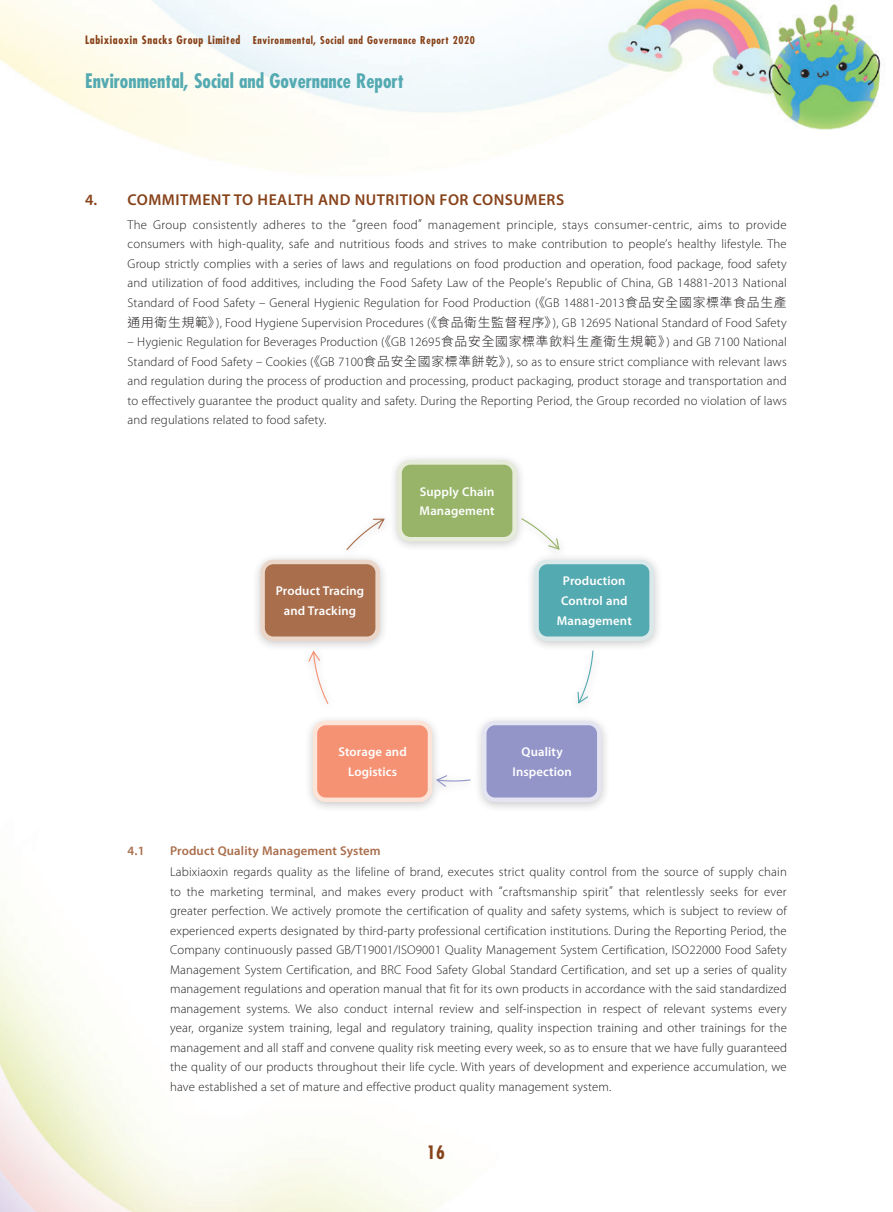
<style>
.page{position:relative;width:893px;height:1212px;background:#fff}
.page>*{position:absolute;margin:0;border:0;box-sizing:border-box;transform-origin:0 0}
.t1{font:700 condensed 19.5px "Futura Std";color:#54aab1}
.t2{font:700 condensed 18px "Futura Std";color:#874219}
.Heading_1{font:600 15.75px "Myriad Pro";letter-spacing:.03em;color:#874219}
.Body_Text{font:300 12.75px/19.5px "Myriad Pro";letter-spacing:.01em;color:#231f20;text-align:justify}
.Body_Text-2{font:600 12.75px/19.5px "Myriad Pro";letter-spacing:.01em;color:#fff;text-align:center}
.Heading_2{font:600 12.75px "Myriad Pro";letter-spacing:.01em;color:#a96e4c}
.t3{font:700 condensed 10.5px "Futura Std";letter-spacing:.055em;color:#874219}
.s1{font-size:11.25px}
.s2{font-family:"Source Han Sans TC"}
</style>
<div class="page">
<img style="left:0;top:0;width:881px;height:1212px">
<div style="left:251px;top:453px;width:412px;height:360px;background:#fff"></div>
<svg style="left:577px;top:650px;width:16px;height:54px"></svg>
<svg style="left:308px;top:651px;width:20px;height:53px"></svg>
<svg style="left:346px;top:519px;width:39px;height:31px"></svg>
<svg style="left:397px;top:460px;width:163px;height:90px"></svg>
<svg style="left:534px;top:560px;width:120px;height:81px;background:#6db5bb"></svg>
<svg style="left:260px;top:560px;width:120px;height:81px;background:#b58163"></svg>
<svg style="left:482px;top:721px;width:120px;height:81px;background:#a2a3d0"></svg>
<svg style="left:313px;top:721px;width:157px;height:81px"></svg>
<p class="t3" style="left:85px;top:34px;width:391px"><span class="s1">Labixiaoxin Snacks Group Limited</span> Environmental, Social and Governance Report 2020</p>
<h1 class="t1" style="left:85px;top:69px;width:320px">Environmental, Social and Governance Report</h1>
<p class="Heading_1" style="left:85px;top:190px;width:481px">4. COMMITMENT TO HEALTH AND NUTRITION FOR CONSUMERS</p>
<p class="Body_Text" style="left:128px;top:215px;width:661px">The Group consistently adheres to the “green food” management principle, stays consumer-centric, aims to provide consumers with high-quality, safe and nutritious foods and strives to make contribution to people’s healthy lifestyle. The Group strictly complies with a series of laws and regulations on food production and operation, food package, food safety and utilization of food additives, including the Food Safety Law of the People’s Republic of China, GB 14881-2013 National Standard of Food Safety – General Hygienic Regulation for Food Production (<span class="s2">《</span>GB 14881-2013<span class="s2">食品安全國家標準食品生產通用衛生規範》</span>), Food Hygiene Supervision Procedures (<span class="s2">《食品衛生監督程序》</span>), GB 12695 National Standard of Food Safety</p>
<p class="Body_Text" style="left:128px;top:332px;width:661px">– Hygienic Regulation for Beverages Production (<span class="s2">《</span>GB 12695<span class="s2">食品安全國家標準飲料生產衛生規範》</span>) and GB 7100 National Standard of Food Safety – Cookies (<span class="s2">《</span>GB 7100<span class="s2">食品安全國家標準餅乾》</span>), so as to ensure strict compliance with relevant laws and regulation during the process of production and processing, product packaging, product storage and transportation and to effectively guarantee the product quality and safety. During the Reporting Period, the Group recorded no violation of laws and regulations related to food safety.</p>
<p class="Body_Text-2" style="left:276px;top:581px;width:90px">Product Tracing and Tracking</p>
<p class="Body_Text-2" style="left:420px;top:482px;width:77px;text-align:left">Supply Chain<br>Management</p>
<p class="Body_Text-2" style="left:557px;top:571px;width:77px">Production<br>Control and<br>Management</p>
<p class="Body_Text-2" style="left:338px;top:742px;width:70px">Storage and<br>Logistics</p>
<p class="Body_Text-2" style="left:512px;top:742px;width:61px">Quality<br>Inspection</p>
<p class="Heading_2" style="left:128px;top:842px;width:18px">4.1</p>
<p class="Heading_2" style="left:170px;top:842px;width:212px">Product Quality Management System</p>
<p class="Body_Text" style="left:170px;top:862px;width:618px">Labixiaoxin regards quality as the lifeline of brand, executes strict quality control from the source of supply chain to the marketing terminal, and makes every product with “craftsmanship spirit” that relentlessly seeks for ever greater perfection. We actively promote the certification of quality and safety systems, which is subject to review of experienced experts designated by third-party professional certification institutions. During the Reporting Period, the Company continuously passed GB/T19001/ISO9001 Quality Management System Certification, ISO22000 Food Safety Management System Certification, and BRC Food Safety Global Standard Certification, and set up a series of quality management regulations and operation manual that fit for its own products in accordance with the said standardized management systems. We also conduct internal review and self-inspection in respect of relevant systems every year, organize system training, legal and regulatory training, quality inspection training and other trainings for the management and all staff and convene quality risk meeting every week, so as to ensure that we have fully guaranteed the quality of our products throughout their life cycle. With years of development and experience accumulation, we have established a set of mature and effective product quality management system.</p>
<h2 class="t2" style="left:427px;top:1141px;width:20px">16</h2>
</div>
